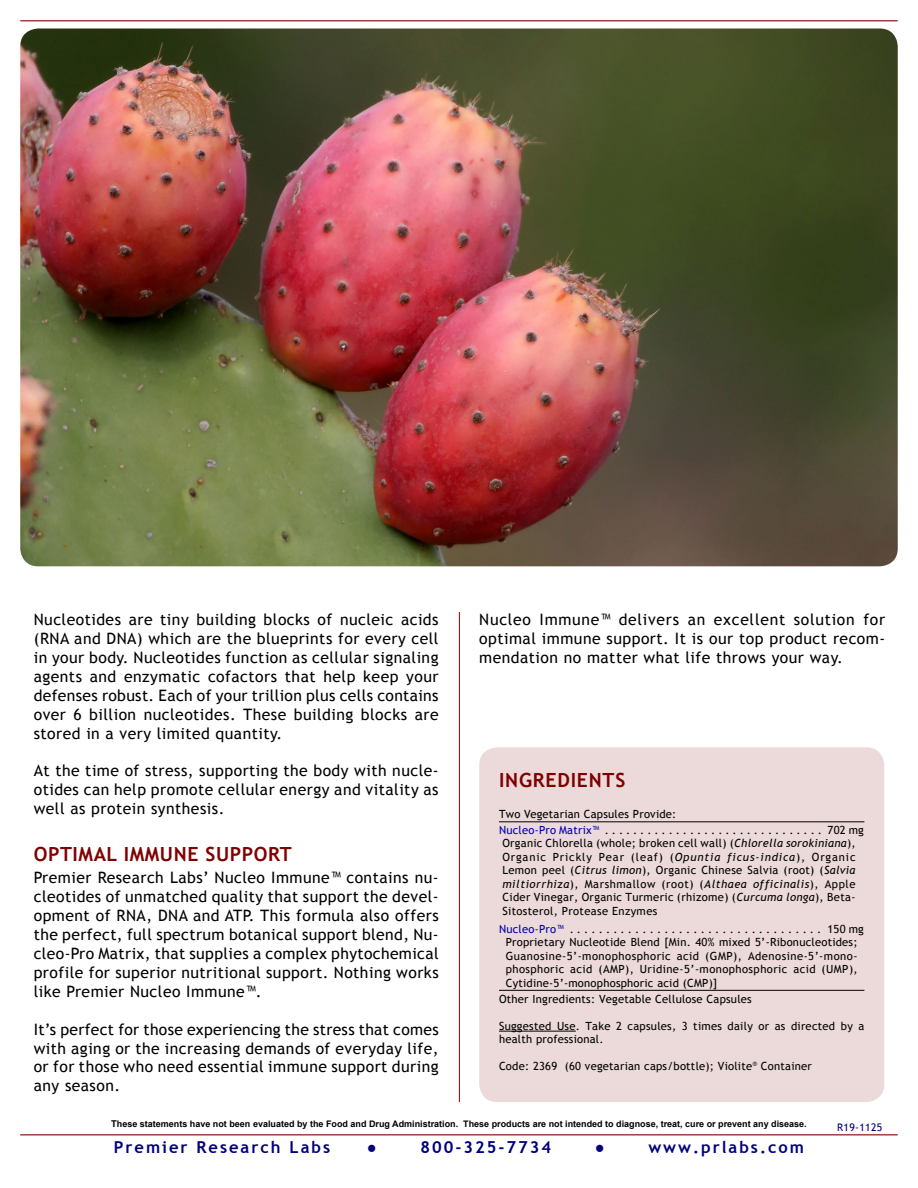
<style>
.page{position:relative;width:918px;height:1188px;background:#fff}
.page>*{position:absolute;margin:0;border:0;box-sizing:border-box;transform-origin:0 0}
.t1{font:700 19.5px "Trebuchet MS";letter-spacing:.03em;color:#800000}
.t2{font:700 16.5px "Trebuchet MS";letter-spacing:.12em;color:#00007d}
.t3{font:15.75px/18.9px "Trebuchet MS";letter-spacing:.03em;color:#000;text-align:justify}
.t4{font:11.25px/13.5px "Trebuchet MS";letter-spacing:.02em;color:#000}
.t5{font:10.5px "Trebuchet MS";letter-spacing:.03em;color:#000078}
.t6{font:700 9px "Arial";color:#000}
.s1{color:#0000af}
.s2{font-style:italic}
.s3{font-size:9.3px}
</style>
<div class="page">
<img style="left:20px;top:28px;width:878px;height:538px">
<hr style="left:20px;top:20px;width:878px;height:1px;background:#800000">
<hr style="left:459px;top:612px;width:1px;height:490px;background:#800000">
<hr style="left:20px;top:1134px;width:878px;height:1px;background:#800000">
<div style="left:479px;top:747px;width:405px;height:355px;background:#ecd9d9;border-radius:18px"></div>
<hr style="left:499px;top:821px;width:365px;height:1px;background:#000">
<hr style="left:499px;top:990px;width:365px;height:1px;background:#000">
<hr style="left:499px;top:1031px;width:77px;height:1px;background:#000">
<p class="t3" style="left:34px;top:610px;width:406px">Nucleotides are tiny building blocks of nucleic acids (RNA and DNA) which are the blueprints for every cell in your body. Nucleotides function as cellular signaling agents and enzymatic cofactors that help keep your defenses robust. Each of your trillion plus cells contains over 6 billion nucleotides. These building blocks are stored in a very limited quantity.</p>
<p class="t3" style="left:34px;top:761px;width:406px">At the time of stress, supporting the body with nucle&shy;otides can help promote cellular energy and vitality as well as protein synthesis.</p>
<p class="t1" style="left:34px;top:842px;width:260px">OPTIMAL IMMUNE SUPPORT</p>
<p class="t3" style="left:34px;top:869px;width:407px">Premier Research Labs’ Nucleo Immune™ contains nu&shy;cleotides of unmatched quality that support the devel&shy;opment of RNA, DNA and ATP. This formula also offers the perfect, full spectrum botanical support blend, Nu&shy;cleo-Pro Matrix, that supplies a complex phytochemical profile for superior nutritional support. Nothing works like Premier Nucleo Immune™.</p>
<p class="t3" style="left:34px;top:1020px;width:407px">It’s perfect for those experiencing the stress that comes with aging or the increasing demands of everyday life, or for those who need essential immune support during any season.</p>
<p class="t3" style="left:479px;top:610px;width:407px">Nucleo Immune™ delivers an excellent solution for optimal immune support. It is our top product recom&shy;mendation no matter what life throws your way.</p>
<p class="t1" style="left:499px;top:768px;width:128px">INGREDIENTS</p>
<p class="t4" style="left:499px;top:806px;width:366px;line-height:15.8px">Two Vegetarian Capsules Provide:<br><span class="s1">Nucleo-Pro Matrix™</span> . . . . . . . . . . . . . . . . . . . . . . . . . . . . . . . 702 mg</p>
<p class="t4" style="left:502px;top:837px;width:355px;text-align:justify">Organic Chlorella (whole; broken cell wall) (<span class="s2">Chlorella sorokiniana</span>), Organic Prickly Pear (leaf) (<span class="s2">Opuntia ficus-indica</span>), Organic Lemon peel (<span class="s2">Citrus limon</span>), Organic Chinese Salvia (root) (<span class="s2">Salvia miltiorrhiza</span>), Marshmallow (root) (<span class="s2">Althaea officinalis</span>), Apple Cider Vinegar, Organic Turmeric (rhizome) (<span class="s2">Curcuma longa</span>), Beta-Sitosterol, Protease Enzymes</p>
<p class="t4" style="left:506px;top:922px;width:360px;text-indent:-7px"><span class="s1">Nucleo-Pro™</span> . . . . . . . . . . . . . . . . . . . . . . . . . . . . . . . . . . . 150 mg Proprietary Nucleotide Blend [Min. 40% mixed 5’-Ribonucleotides; Guanosine-5’-monophosphoric acid (GMP), Adenosine-5’-mono&shy;phosphoric acid (AMP), Uridine-5’-monophosphoric acid (UMP), Cytidine-5’-monophosphoric acid (CMP)]</p>
<p class="t4" style="left:499px;top:992px;width:254px">Other Ingredients: Vegetable Cellulose Capsules</p>
<p class="t4" style="left:499px;top:1019px;width:367px">Suggested Use. Take 2 capsules, 3 times daily or as directed by a health professional.</p>
<p class="t4" style="left:499px;top:1060px;width:314px">Code: 2369 (60 vegetarian caps/bottle); Violite<sup>®</sup> Container</p>
<p class="t6" style="left:111px;top:1118px;width:697px"><span class="s3">T</span>hese statements have not been evaluated by the Food and Drug Administration. These products are not intended to diagnose, treat, cure or prevent any disease.</p>
<p class="t5" style="left:837px;top:1121px;width:47px">R19-1125</p>
<p class="t2" style="left:114px;top:1137px;width:218px">Premier Research Labs</p>
<p class="t2" style="left:367px;top:1137px;width:11px">●</p>
<p class="t2" style="left:421px;top:1137px;width:132px">800-325-7734</p>
<p class="t2" style="left:595px;top:1137px;width:11px">●</p>
<p class="t2" style="left:648px;top:1137px;width:157px">www.prlabs.com</p>
</div>
